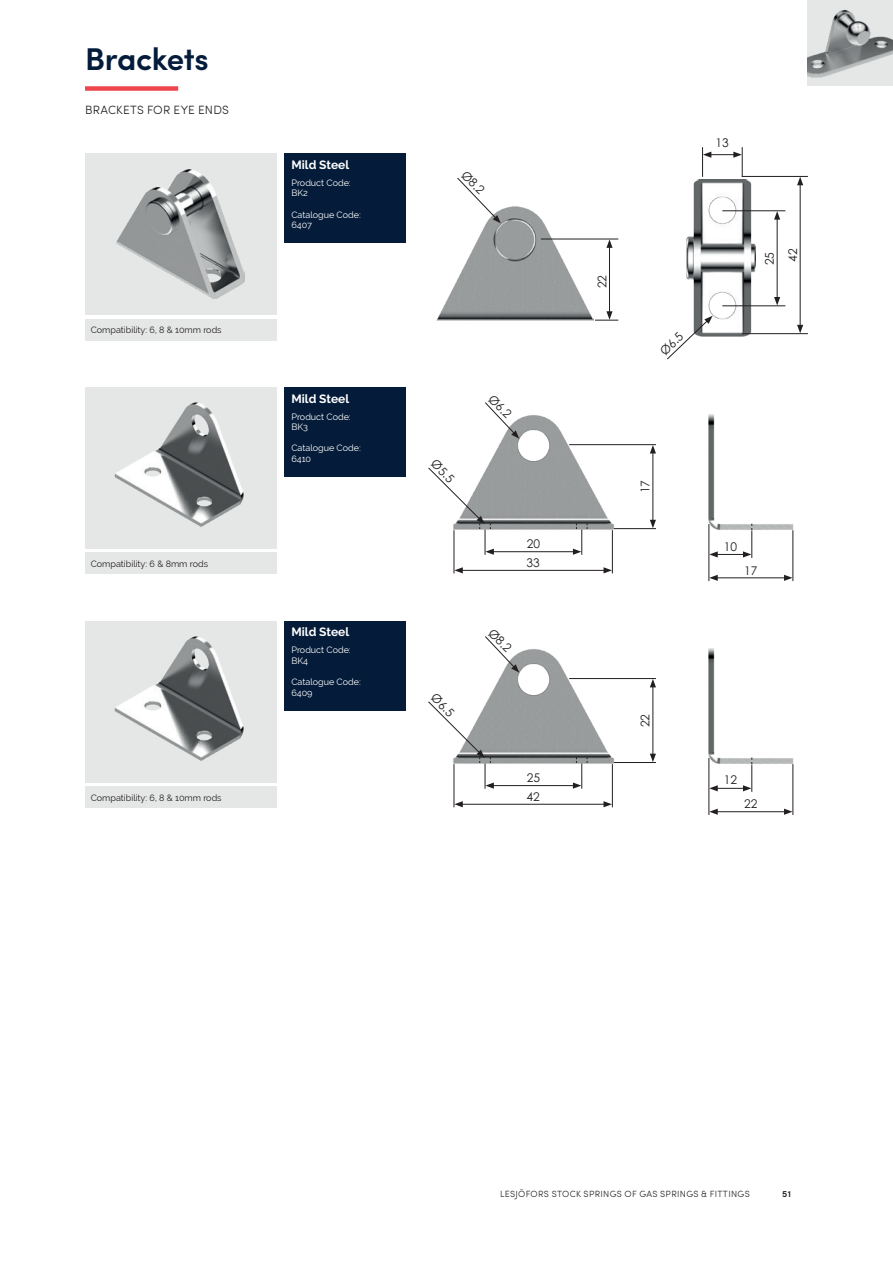
<style>
.page{position:relative;width:893px;height:1263px;background:#fff}
.page>*{position:absolute;margin:0;border:0;box-sizing:border-box;transform-origin:0 0}
.t1{font:600 31.5px "Sofia Pro";letter-spacing:-.015em;color:#041c3b}
.t2{font:12px "Century Gothic Pro";color:#231f20}
.t3{font:700 12px "Raleway";color:#fff}
.t4{font:300 12px "Sofia Pro";letter-spacing:.02em;color:#231f20}
.t5{font:9px/10.8px "Raleway";color:#fff}
.t6{font:9px "Raleway";color:#231f20}
.t7{font:300 9px "Sofia Pro";letter-spacing:.035em;color:#231f20}
.t8{font:600 9px "Sofia Pro";color:#231f20}
</style>
<div class="page">
<div style="left:85px;top:319px;width:191px;height:21px;background:#e5e6e6"></div>
<div style="left:85px;top:153px;width:191px;height:162px;background:#e5e6e6"></div>
<div style="left:284px;top:153px;width:122px;height:89px;background:#041b39"></div>
<img style="left:117px;top:169px;width:127px;height:130px">
<img style="left:436px;top:206px;width:158px;height:115px">
<hr style="left:609px;top:245px;width:1px;height:69px;background:#231f20">
<svg style="left:606px;top:240px;width:7px;height:8px"></svg>
<svg style="left:595px;top:311px;width:23px;height:10px"></svg>
<hr style="left:541px;top:239px;width:77px;height:1px;background:#231f20">
<svg style="left:456px;top:177px;width:45px;height:46px"></svg>
<img style="left:686px;top:180px;width:69px;height:157px">
<hr style="left:722px;top:305px;width:63px;height:1px;background:#231f20">
<hr style="left:722px;top:210px;width:63px;height:1px;background:#231f20">
<hr style="left:777px;top:217px;width:1px;height:82px;background:#231f20">
<svg style="left:774px;top:297px;width:6px;height:8px"></svg>
<svg style="left:774px;top:211px;width:6px;height:9px"></svg>
<hr style="left:742px;top:147px;width:1px;height:30px;background:#231f20">
<svg style="left:703px;top:152px;width:39px;height:6px"></svg>
<hr style="left:702px;top:147px;width:1px;height:30px;background:#231f20">
<hr style="left:742px;top:333px;width:66px;height:1px;background:#231f20">
<hr style="left:742px;top:176px;width:66px;height:1px;background:#231f20">
<hr style="left:800px;top:183px;width:1px;height:144px;background:#231f20">
<svg style="left:797px;top:325px;width:6px;height:8px"></svg>
<svg style="left:797px;top:177px;width:6px;height:8px"></svg>
<svg style="left:667px;top:316px;width:46px;height:44px"></svg>
<div style="left:85px;top:387px;width:191px;height:162px;background:#e5e6e6"></div>
<div style="left:85px;top:553px;width:191px;height:21px;background:#e5e6e6"></div>
<div style="left:284px;top:387px;width:122px;height:89px;background:#041b39"></div>
<div style="left:85px;top:621px;width:191px;height:161px;background:#e5e6e6"></div>
<div style="left:85px;top:787px;width:191px;height:21px;background:#e5e6e6"></div>
<div style="left:284px;top:621px;width:122px;height:89px;background:#041b39"></div>
<img style="left:114px;top:402px;width:130px;height:125px">
<img style="left:114px;top:636px;width:130px;height:125px">
<img style="left:708px;top:414px;width:86px;height:122px">
<img style="left:453px;top:415px;width:167px;height:146px">
<hr style="left:614px;top:528px;width:42px;height:1px;background:#231f20">
<hr style="left:652px;top:451px;width:1px;height:71px;background:#231f20">
<svg style="left:650px;top:445px;width:6px;height:8px"></svg>
<svg style="left:650px;top:520px;width:6px;height:8px"></svg>
<hr style="left:569px;top:444px;width:87px;height:1px;background:#231f20">
<hr style="left:491px;top:551px;width:84px;height:1px;background:#231f20">
<svg style="left:484px;top:402px;width:35px;height:37px"></svg>
<hr style="left:612px;top:530px;width:1px;height:43px;background:#231f20">
<hr style="left:454px;top:530px;width:1px;height:43px;background:#231f20">
<hr style="left:460px;top:570px;width:146px;height:1px;background:#231f20">
<svg style="left:454px;top:567px;width:9px;height:6px"></svg>
<svg style="left:603px;top:567px;width:9px;height:6px"></svg>
<hr style="left:715px;top:554px;width:30px;height:1px;background:#231f20">
<svg style="left:709px;top:551px;width:9px;height:6px"></svg>
<hr style="left:708px;top:524px;width:1px;height:57px;background:#231f20">
<svg style="left:428px;top:467px;width:66px;height:88px"></svg>
<svg style="left:573px;top:523px;width:15px;height:32px"></svg>
<hr style="left:792px;top:530px;width:1px;height:51px;background:#231f20">
<hr style="left:715px;top:577px;width:71px;height:1px;background:#231f20">
<svg style="left:709px;top:575px;width:9px;height:6px"></svg>
<svg style="left:784px;top:575px;width:8px;height:6px"></svg>
<svg style="left:743px;top:524px;width:9px;height:34px"></svg>
<img style="left:708px;top:648px;width:86px;height:122px">
<img style="left:453px;top:649px;width:167px;height:146px">
<hr style="left:614px;top:762px;width:42px;height:1px;background:#231f20">
<hr style="left:652px;top:685px;width:1px;height:71px;background:#231f20">
<svg style="left:650px;top:679px;width:6px;height:8px"></svg>
<svg style="left:650px;top:754px;width:6px;height:8px"></svg>
<hr style="left:569px;top:678px;width:87px;height:1px;background:#231f20">
<hr style="left:491px;top:785px;width:84px;height:1px;background:#231f20">
<svg style="left:484px;top:636px;width:35px;height:37px"></svg>
<hr style="left:612px;top:764px;width:1px;height:43px;background:#231f20">
<hr style="left:454px;top:764px;width:1px;height:43px;background:#231f20">
<hr style="left:460px;top:804px;width:146px;height:1px;background:#231f20">
<svg style="left:454px;top:801px;width:9px;height:6px"></svg>
<svg style="left:603px;top:801px;width:9px;height:6px"></svg>
<hr style="left:715px;top:788px;width:30px;height:1px;background:#231f20">
<svg style="left:709px;top:785px;width:9px;height:6px"></svg>
<hr style="left:708px;top:758px;width:1px;height:57px;background:#231f20">
<svg style="left:428px;top:701px;width:66px;height:88px"></svg>
<svg style="left:573px;top:757px;width:15px;height:32px"></svg>
<hr style="left:792px;top:764px;width:1px;height:51px;background:#231f20">
<hr style="left:715px;top:811px;width:71px;height:1px;background:#231f20">
<svg style="left:709px;top:809px;width:9px;height:6px"></svg>
<svg style="left:784px;top:809px;width:8px;height:6px"></svg>
<svg style="left:743px;top:757px;width:9px;height:35px"></svg>
<div style="left:85px;top:86px;width:93px;height:5px;background:#ee454d"></div>
<div style="left:808px;top:0;width:85px;height:85px;background:#e5e6e6"></div>
<img style="left:808px;top:10px;width:85px;height:68px">
<h1 class="t1" style="left:85px;top:35px;width:125px">Brackets</h1>
<h2 class="t4" style="left:85px;top:101px;width:145px">BRACKETS FOR EYE ENDS</h2>
<p class="t6" style="left:91px;top:324px;width:132px">Compatibility: 6, 8 &amp; 10mm rods</p>
<p class="t6" style="left:91px;top:558px;width:119px">Compatibility: 6 &amp; 8mm rods</p>
<p class="t6" style="left:91px;top:792px;width:132px">Compatibility: 6, 8 &amp; 10mm rods</p>
<h2 class="t3" style="left:291px;top:158px;width:59px">Mild Steel</h2>
<p class="t5" style="left:291px;top:177px;width:61px">Product Code:<br>BK2</p>
<p class="t5" style="left:291px;top:209px;width:71px">Catalogue Code:<br>6407</p>
<h2 class="t3" style="left:291px;top:391px;width:59px">Mild Steel</h2>
<p class="t5" style="left:291px;top:411px;width:61px">Product Code:<br>BK3</p>
<p class="t5" style="left:291px;top:443px;width:71px">Catalogue Code:<br>6410</p>
<h2 class="t3" style="left:291px;top:625px;width:59px">Mild Steel</h2>
<p class="t5" style="left:291px;top:645px;width:61px">Product Code:<br>BK4</p>
<p class="t5" style="left:291px;top:677px;width:71px">Catalogue Code:<br>6409</p>
<h2 class="t2" style="left:469px;top:168px;width:29px;rotate:45deg">Ø8.2</h2>
<h2 class="t2" style="left:438px;top:456px;width:29px;rotate:45deg">Ø5.5</h2>
<h2 class="t2" style="left:438px;top:690px;width:29px;rotate:45deg">Ø6.5</h2>
<h2 class="t2" style="left:496px;top:391px;width:29px;rotate:45deg">Ø6.2</h2>
<h2 class="t2" style="left:527px;top:536px;width:15px">20</h2>
<h2 class="t2" style="left:526px;top:555px;width:15px">33</h2>
<h2 class="t2" style="left:496px;top:625px;width:29px;rotate:45deg">Ø8.2</h2>
<h2 class="t2" style="left:527px;top:770px;width:15px">25</h2>
<h2 class="t2" style="left:526px;top:789px;width:15px">42</h2>
<h2 class="t2" style="left:595px;top:288px;width:15px;rotate:-90deg">22</h2>
<h2 class="t2" style="left:715px;top:136px;width:15px">13</h2>
<h2 class="t2" style="left:657px;top:348px;width:29px;rotate:-45deg">Ø6.5</h2>
<h2 class="t2" style="left:762px;top:265px;width:15px;rotate:-90deg">25</h2>
<h2 class="t2" style="left:786px;top:262px;width:15px;rotate:-90deg">42</h2>
<h2 class="t2" style="left:638px;top:493px;width:15px;rotate:-90deg">17</h2>
<h2 class="t2" style="left:724px;top:539px;width:15px">10</h2>
<h2 class="t2" style="left:744px;top:563px;width:15px">17</h2>
<h2 class="t2" style="left:638px;top:727px;width:15px;rotate:-90deg">22</h2>
<h2 class="t2" style="left:724px;top:773px;width:15px">12</h2>
<h2 class="t2" style="left:744px;top:797px;width:15px">22</h2>
<p class="t7" style="left:500px;top:1188px;width:251px">LESJÖFORS STOCK SPRINGS OF GAS SPRINGS &amp; FITTINGS</p>
<p class="t8" style="left:782px;top:1187px;width:10px">51</p>
</div>
